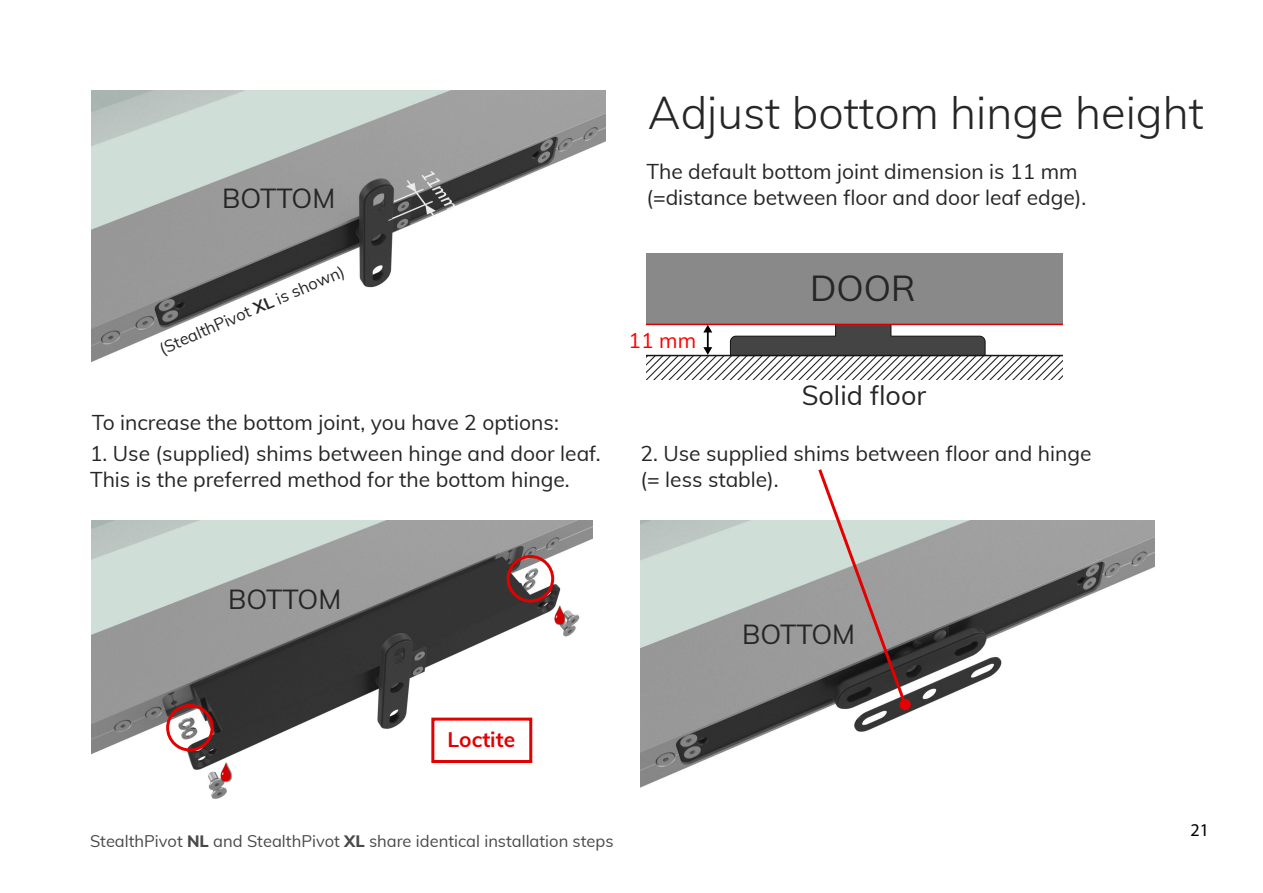
<style>
.page{position:relative;width:1263px;height:893px;background:#fff}
.page>*{position:absolute;margin:0;border:0;box-sizing:border-box;transform-origin:0 0}
.t1{font:300 45px "Muli";color:#262626}
.t2{font:35.4px "Muli";color:#262626}
.t3{font:27px "Muli";color:#262626}
.t4{font:21px/25.2px "Muli";color:#262626}
.t5{font:700 21px "Muli";color:#e20000}
.t6{font:21px "Muli";color:#f00}
.t7{font:18px "Myriad Pro";color:#000}
.t8{font:16.5px "Muli";color:#494949}
.t9{font:16.5px "Muli";color:#262626}
.s1{font-weight:700}
.s2{font-weight:800}
</style>
<div class="page">
<img style="left:92px;top:90px;width:514px;height:272px">
<img style="left:92px;top:521px;width:500px;height:278px">
<img style="left:640px;top:521px;width:515px;height:267px">
<svg style="left:646px;top:356px;width:416px;height:23px"></svg>
<svg style="left:646px;top:253px;width:416px;height:103px;background:#928e8e"></svg>
<div style="left:166px;top:704px;width:48px;height:47px;border:3px solid #e50000;border-radius:50%"></div>
<div style="left:507px;top:555px;width:47px;height:47px;border:3px solid #e50000;border-radius:50%"></div>
<svg style="left:816px;top:469px;width:95px;height:242px"></svg>
<img style="left:554px;top:606px;width:12px;height:19px">
<svg style="left:554px;top:606px;width:11px;height:18px"></svg>
<img style="left:220px;top:763px;width:12px;height:19px">
<svg style="left:221px;top:763px;width:10px;height:18px"></svg>
<div style="left:431px;top:718px;width:101px;height:45px;background:#fff;border:3px solid #e20000"></div>
<p class="t3" style="left:222px;top:178px;width:115px">BOTTOM</p>
<p class="t9" style="left:155px;top:338px;width:201px;rotate:-23deg">(StealthPivot <span class="s1">XL</span> is shown)</p>
<p class="t4" style="left:92px;top:408px;width:469px">To increase the bottom joint, you have 2 options:</p>
<p class="t4" style="left:90px;top:440px;width:512px">1. Use (supplied) shims between hinge and door leaf.<br>This is the preferred method for the bottom hinge.</p>
<h1 class="t1" style="left:648px;top:80px;width:557px">Adjust bottom hinge height</h1>
<p class="t4" style="left:646px;top:158px;width:441px">The default bottom joint dimension is 11 mm (=distance between floor and door leaf edge).</p>
<p class="t6" style="left:629px;top:325px;width:69px">11 mm</p>
<h2 class="t2" style="left:810px;top:263px;width:107px">DOOR</h2>
<p class="t3" style="left:802px;top:376px;width:126px">Solid floor</p>
<p class="t4" style="left:640px;top:440px;width:452px">2. Use supplied shims between floor and hinge (= less stable).</p>
<p class="t3" style="left:228px;top:580px;width:115px">BOTTOM</p>
<p class="t5" style="left:448px;top:724px;width:69px">Loctite</p>
<p class="t8" style="left:90px;top:829px;width:525px">StealthPivot <span class="s2">NL</span> and StealthPivot <span class="s2">XL</span> share identical installation steps</p>
<p class="t3" style="left:742px;top:615px;width:115px">BOTTOM</p>
<p class="t7" style="left:1190px;top:819px;width:20px">21</p>
</div>
